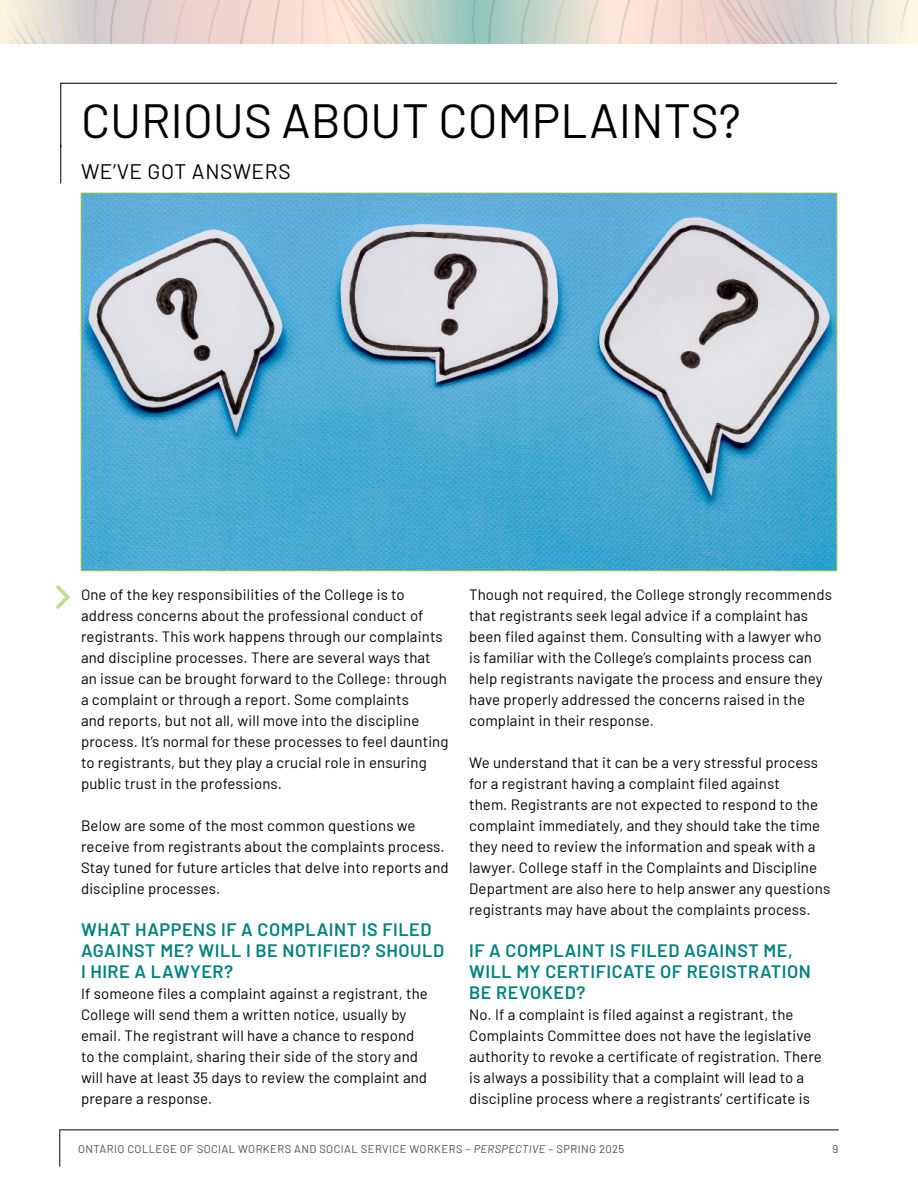
<style>
.page{position:relative;width:918px;height:1188px;background:#fff}
.page>*{position:absolute;margin:0;border:0;box-sizing:border-box;transform-origin:0 0}
.t1{font:48px "Barlow";color:#000}
.t2{font:21px "Barlow";letter-spacing:.025em;color:#000}
.t3{font:600 18px/21px "Barlow";letter-spacing:.03em;color:#00827e}
.t4{font:15px/21px "Barlow";letter-spacing:.01em;color:#000}
.t5{font:11.25px "Barlow";letter-spacing:.035em;color:#4d4d4f}
.s1{font-style:italic}
</style>
<div class="page">
<svg style="left:60px;top:82px;width:777px;height:66px"></svg>
<hr style="left:60px;top:145px;width:1px;height:38px;background:#000">
<svg style="left:56px;top:585px;width:14px;height:24px"></svg>
<img style="left:83px;top:195px;width:752px;height:374px">
<img style="left:0;top:0;width:918px;height:44px">
<svg style="left:59px;top:1129px;width:780px;height:38px"></svg>
<h1 class="t1" style="left:81px;top:86px;width:662px">CURIOUS ABOUT COMPLAINTS?</h1>
<h2 class="t2" style="left:81px;top:156px;width:211px">WE’VE GOT ANSWERS</h2>
<p class="t4" style="left:81px;top:583px;width:369px">One of the key responsibilities of the College is to address concerns about the professional conduct of registrants. This work happens through our complaints and discipline processes. There are several ways that an issue can be brought forward to the College: through a complaint or through a report. Some complaints<br>and reports, but not all, will move into the discipline process. It’s normal for these processes to feel daunting to registrants, but they play a crucial role in ensuring public trust in the professions.</p>
<p class="t4" style="left:81px;top:814px;width:369px">Below are some of the most common questions we receive from registrants about the complaints process.<br>Stay tuned for future articles that delve into reports and discipline processes.</p>
<p class="t3" style="left:81px;top:918px;width:365px">WHAT HAPPENS IF A COMPLAINT IS FILED<br>AGAINST ME? WILL I BE NOTIFIED? SHOULD<br>I HIRE A LAWYER?</p>
<p class="t4" style="left:81px;top:982px;width:348px">If someone files a complaint against a registrant, the College will send them a written notice, usually by email. The registrant will have a chance to respond to the complaint, sharing their side of the story and will have at least 35 days to review the complaint and prepare a response.</p>
<p class="t4" style="left:469px;top:583px;width:364px">Though not required, the College strongly recommends that registrants seek legal advice if a complaint has been filed against them. Consulting with a lawyer who is familiar with the College’s complaints process can help registrants navigate the process and ensure they have properly addressed the concerns raised in the complaint in their response.</p>
<p class="t4" style="left:469px;top:751px;width:363px">We understand that it can be a very stressful process for a registrant having a complaint filed against<br>them. Registrants are not expected to respond to the complaint immediately, and they should take the time they need to review the information and speak with a lawyer. College staff in the Complaints and Discipline Department are also here to help answer any questions registrants may have about the complaints process.</p>
<p class="t3" style="left:469px;top:939px;width:343px">IF A COMPLAINT IS FILED AGAINST ME,<br>WILL MY CERTIFICATE OF REGISTRATION<br>BE REVOKED?</p>
<p class="t4" style="left:469px;top:1003px;width:354px">No. If a complaint is filed against a registrant, the Complaints Committee does not have the legislative authority to revoke a certificate of registration. There is always a possibility that a complaint will lead to a discipline process where a registrants’ certificate is</p>
<p class="t5" style="left:78px;top:1140px;width:548px">ONTARIO COLLEGE OF SOCIAL WORKERS AND SOCIAL SERVICE WORKERS – <span class="s1">PERSPECTIVE</span> – SPRING 2025</p>
<p class="t5" style="left:833px;top:1140px;width:7px">9</p>
</div>
